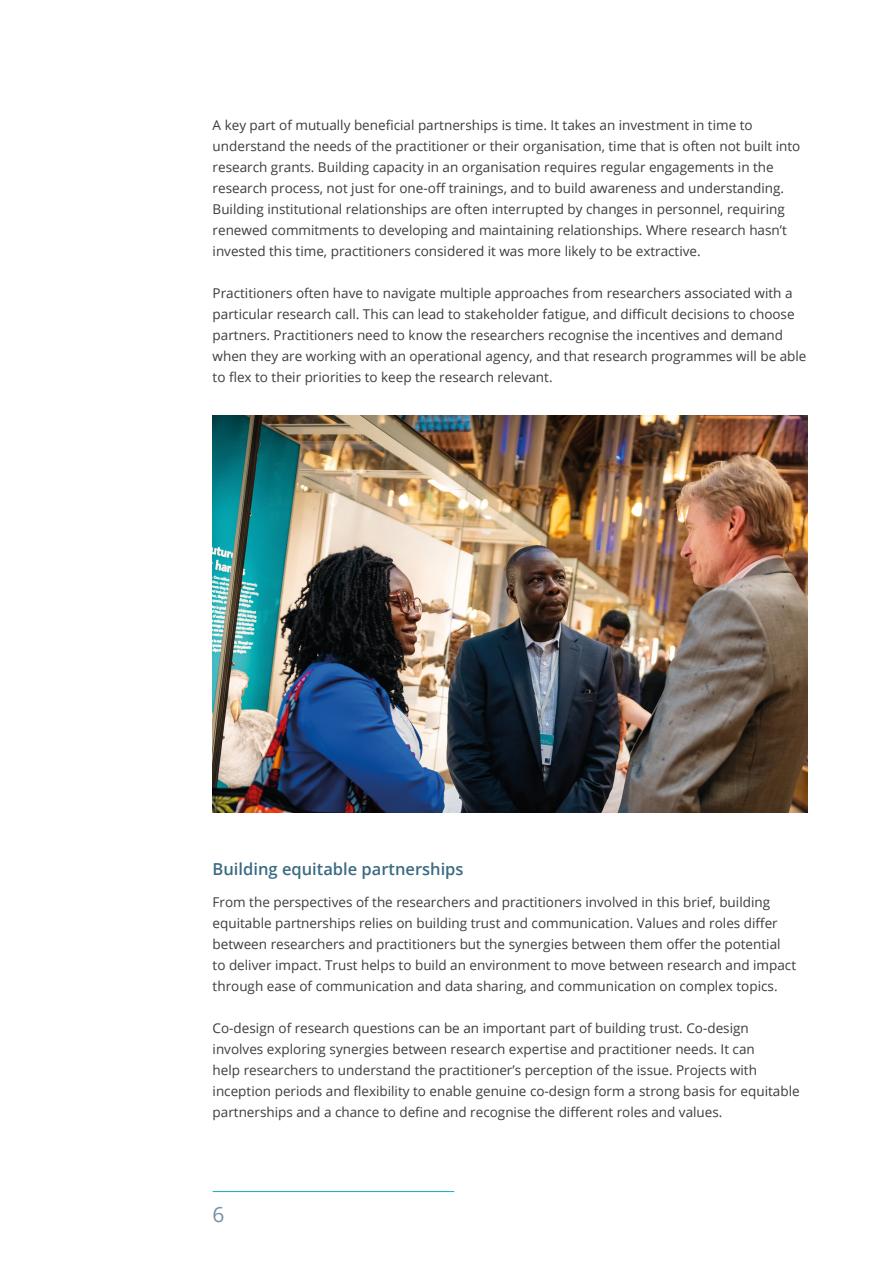
<style>
.page{position:relative;width:893px;height:1263px;background:#fff}
.page>*{position:absolute;margin:0;border:0;box-sizing:border-box;transform-origin:0 0}
.t1{font:21px "Open Sans";color:#7890a3}
.subhead2{font:600 16.5px "Open Sans";color:#3a6b82}
.t2{font:13.5px/21px "Open Sans";color:#3c3c3b}
</style>
<div class="page">
<hr style="left:213px;top:1191px;width:241px;height:1px;background:#10aebc">
<img style="left:213px;top:415px;width:595px;height:397px">
<p class="t2" style="left:213px;top:114px;width:589px">A key part of mutually beneficial partnerships is time. It takes an investment in time to understand the needs of the practitioner or their organisation, time that is often not built into research grants. Building capacity in an organisation requires regular engagements in the research process, not just for one-off trainings, and to build awareness and understanding.<br>Building institutional relationships are often interrupted by changes in personnel, requiring renewed commitments to developing and maintaining relationships. Where research hasn’t invested this time, practitioners considered it was more likely to be extractive.</p>
<p class="t2" style="left:213px;top:282px;width:595px">Practitioners often have to navigate multiple approaches from researchers associated with a particular research call. This can lead to stakeholder fatigue, and difficult decisions to choose partners. Practitioners need to know the researchers recognise the incentives and demand when they are working with an operational agency, and that research programmes will be able to flex to their priorities to keep the research relevant.</p>
<p class="subhead2" style="left:213px;top:858px;width:252px">Building equitable partnerships</p>
<p class="t2" style="left:213px;top:891px;width:585px">From the perspectives of the researchers and practitioners involved in this brief, building equitable partnerships relies on building trust and communication. Values and roles differ between researchers and practitioners but the synergies between them offer the potential to deliver impact. Trust helps to build an environment to move between research and impact through ease of communication and data sharing, and communication on complex topics.</p>
<p class="t2" style="left:213px;top:1017px;width:589px">Co-design of research questions can be an important part of building trust. Co-design involves exploring synergies between research expertise and practitioner needs. It can<br>help researchers to understand the practitioner’s perception of the issue. Projects with inception periods and flexibility to enable genuine co-design form a strong basis for equitable partnerships and a chance to define and recognise the different roles and values.</p>
<h1 class="t1" style="left:213px;top:1200px;width:14px">6</h1>
</div>
